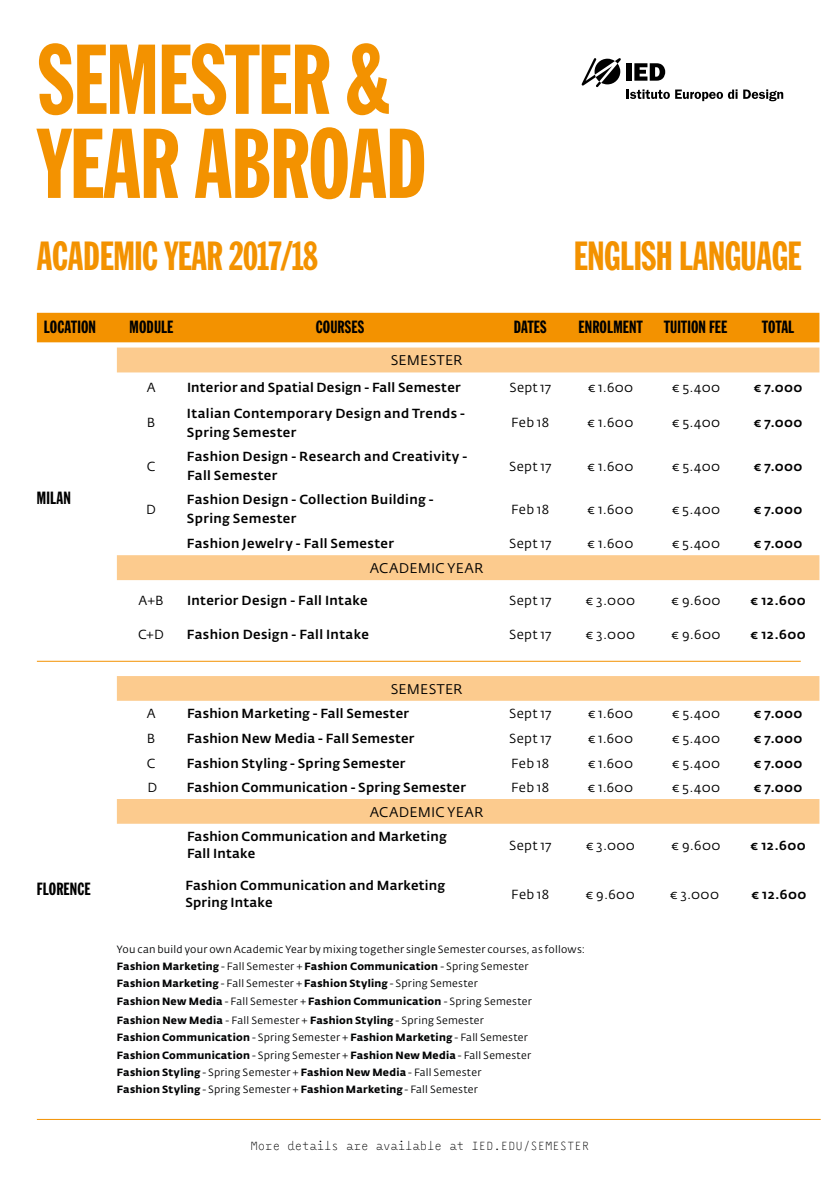
<style>
.page{position:relative;width:840px;height:1191px;background:#fff}
.page>*{position:absolute;margin:0;border:0;box-sizing:border-box;transform-origin:0 0}
.t1{font:97.2px/84px "Franklin Gothic Std Extra Cond";letter-spacing:-.01em;color:#f39200}
.t2{font:40px "Franklin Gothic Std Extra Cond";letter-spacing:-.01em;color:#f39200}
.t3{font:17.4px "Franklin Gothic Std Extra Cond";letter-spacing:.005em;color:#000}
.t4{font:13.8px "Fedra Sans Alt Std";letter-spacing:.02em;color:#000}
.t5{font:500 13px/19.2px "Fedra Sans Alt Std";letter-spacing:.02em;color:#000}
.t6{font:13px "Fedra Sans Alt Std";letter-spacing:.025em;color:#000}
.t7{font:12.2px "Monoxil";letter-spacing:-.01em;color:#000}
.t8{font:700 10.4px/17.4px "Fedra Sans Alt Std";letter-spacing:.02em;color:#020304}
.t9{font:10.4px/17.4px "Fedra Sans Alt Std";letter-spacing:.02em;color:#020304}
.s1{font-weight:700}
.s2{font-weight:400}
</style>
<div class="page">
<div style="left:37px;top:313px;width:782px;height:29px;background:#f39200"></div>
<svg style="left:117px;top:347px;width:702px;height:476px"></svg>
<hr style="left:37px;top:661px;width:763px;height:1px;background:#f39200">
<hr style="left:37px;top:1119px;width:783px;height:1px;background:#f39200">
<svg style="left:581px;top:58px;width:39px;height:29px"></svg>
<div style="left:626px;top:63px;width:5px;height:18px;background:#000"></div>
<svg style="left:634px;top:63px;width:30px;height:18px"></svg>
<svg style="left:626px;top:89px;width:156px;height:12px"></svg>
<h1 class="t1" style="left:38px;top:41px;width:390px">SEMESTER &amp;<br>YEAR ABROAD</h1>
<h2 class="t2" style="left:37px;top:234px;width:282px">ACADEMIC YEAR 2017/18</h2>
<h2 class="t2" style="left:573px;top:234px;width:229px">ENGLISH LANGUAGE</h2>
<h3 class="t3" style="left:44px;top:317px;width:54px">LOCATION</h3>
<h3 class="t3" style="left:129px;top:317px;width:45px">MODULE</h3>
<h3 class="t3" style="left:315px;top:317px;width:50px">COURSES</h3>
<h3 class="t3" style="left:513px;top:317px;width:34px">DATES</h3>
<h3 class="t3" style="left:578px;top:317px;width:150px">ENROLMENT TUITION FEE</h3>
<h3 class="t3" style="left:761px;top:317px;width:34px">TOTAL</h3>
<h3 class="t3" style="left:37px;top:488px;width:35px">MILAN</h3>
<h3 class="t3" style="left:37px;top:879px;width:55px">FLORENCE</h3>
<p class="t4" style="left:390px;top:352px;width:74px">SEMESTER</p>
<p class="t6" style="left:147px;top:379px;width:10px">A</p>
<p class="t5" style="left:187px;top:377px;width:275px">Interior and Spatial Design - Fall Semester</p>
<p class="t6" style="left:509px;top:379px;width:43px">Sept 17</p>
<p class="t6" style="left:587px;top:379px;width:47px">€ 1.600</p>
<p class="t6" style="left:671px;top:379px;width:49px">€ 5.400</p>
<p class="t5" style="left:753px;top:377px;width:50px">€ 7.000</p>
<p class="t6" style="left:147px;top:415px;width:10px">B</p>
<p class="t5" style="left:187px;top:404px;width:279px">Italian Contemporary Design and Trends -<br>Spring Semester</p>
<p class="t6" style="left:511px;top:415px;width:39px">Feb 18</p>
<p class="t6" style="left:587px;top:415px;width:47px">€ 1.600</p>
<p class="t6" style="left:671px;top:415px;width:49px">€ 5.400</p>
<p class="t5" style="left:753px;top:413px;width:50px">€ 7.000</p>
<p class="t6" style="left:147px;top:458px;width:10px">C</p>
<p class="t5" style="left:187px;top:447px;width:281px">Fashion Design - Research and Creativity -<br>Fall Semester</p>
<p class="t6" style="left:509px;top:458px;width:44px">Sept 17</p>
<p class="t6" style="left:587px;top:458px;width:47px">€ 1.600</p>
<p class="t6" style="left:671px;top:458px;width:49px">€ 5.400</p>
<p class="t5" style="left:753px;top:456px;width:50px">€ 7.000</p>
<p class="t6" style="left:146px;top:501px;width:11px">D</p>
<p class="t5" style="left:187px;top:490px;width:248px">Fashion Design - Collection Building -<br>Spring Semester</p>
<p class="t6" style="left:511px;top:501px;width:39px">Feb 18</p>
<p class="t6" style="left:587px;top:501px;width:47px">€ 1.600</p>
<p class="t6" style="left:671px;top:501px;width:49px">€ 5.400</p>
<p class="t5" style="left:753px;top:499px;width:50px">€ 7.000</p>
<p class="t5" style="left:187px;top:534px;width:208px">Fashion Jewelry - Fall Semester</p>
<p class="t6" style="left:509px;top:535px;width:44px">Sept 17</p>
<p class="t6" style="left:587px;top:535px;width:47px">€ 1.600</p>
<p class="t6" style="left:671px;top:535px;width:49px">€ 5.400</p>
<p class="t5" style="left:753px;top:534px;width:50px">€ 7.000</p>
<p class="t4" style="left:369px;top:559px;width:116px">ACADEMIC YEAR</p>
<p class="t6" style="left:138px;top:593px;width:27px">A+B</p>
<p class="t5" style="left:187px;top:591px;width:182px">Interior Design - Fall Intake</p>
<p class="t6" style="left:509px;top:593px;width:44px">Sept 17</p>
<p class="t6" style="left:585px;top:593px;width:51px">€ 3.000</p>
<p class="t6" style="left:671px;top:593px;width:50px">€ 9.600</p>
<p class="t5" style="left:750px;top:591px;width:57px">€ 12.600</p>
<p class="t6" style="left:138px;top:626px;width:27px">C+D</p>
<p class="t5" style="left:187px;top:624px;width:183px">Fashion Design - Fall Intake</p>
<p class="t6" style="left:509px;top:626px;width:44px">Sept 17</p>
<p class="t6" style="left:585px;top:626px;width:51px">€ 3.000</p>
<p class="t6" style="left:671px;top:626px;width:50px">€ 9.600</p>
<p class="t5" style="left:750px;top:624px;width:57px">€ 12.600</p>
<p class="t4" style="left:390px;top:680px;width:74px">SEMESTER</p>
<p class="t6" style="left:147px;top:705px;width:10px">A</p>
<p class="t5" style="left:187px;top:704px;width:223px">Fashion Marketing - Fall Semester</p>
<p class="t6" style="left:509px;top:705px;width:44px">Sept 17</p>
<p class="t6" style="left:587px;top:705px;width:47px">€ 1.600</p>
<p class="t6" style="left:671px;top:705px;width:49px">€ 5.400</p>
<p class="t5" style="left:753px;top:704px;width:50px">€ 7.000</p>
<p class="t6" style="left:147px;top:730px;width:10px">B</p>
<p class="t5" style="left:187px;top:729px;width:229px">Fashion New Media - Fall Semester</p>
<p class="t6" style="left:509px;top:730px;width:44px">Sept 17</p>
<p class="t6" style="left:587px;top:730px;width:47px">€ 1.600</p>
<p class="t6" style="left:671px;top:730px;width:49px">€ 5.400</p>
<p class="t5" style="left:753px;top:729px;width:50px">€ 7.000</p>
<p class="t6" style="left:147px;top:755px;width:10px">C</p>
<p class="t5" style="left:187px;top:753px;width:220px">Fashion Styling - Spring Semester</p>
<p class="t6" style="left:511px;top:755px;width:39px">Feb 18</p>
<p class="t6" style="left:587px;top:755px;width:47px">€ 1.600</p>
<p class="t6" style="left:671px;top:755px;width:49px">€ 5.400</p>
<p class="t5" style="left:753px;top:753px;width:50px">€ 7.000</p>
<p class="t6" style="left:147px;top:779px;width:11px">D</p>
<p class="t5" style="left:187px;top:778px;width:280px">Fashion Communication - Spring Semester</p>
<p class="t6" style="left:511px;top:779px;width:39px">Feb 18</p>
<p class="t6" style="left:587px;top:779px;width:47px">€ 1.600</p>
<p class="t6" style="left:671px;top:779px;width:49px">€ 5.400</p>
<p class="t5" style="left:753px;top:778px;width:50px">€ 7.000</p>
<p class="t4" style="left:369px;top:803px;width:116px">ACADEMIC YEAR</p>
<p class="t5" style="left:187px;top:827px;width:261px;line-height:17.4px">Fashion Communication and Marketing<br>Fall Intake</p>
<p class="t6" style="left:509px;top:837px;width:44px">Sept 17</p>
<p class="t6" style="left:585px;top:837px;width:50px">€ 3.000</p>
<p class="t6" style="left:671px;top:837px;width:50px">€ 9.600</p>
<p class="t5" style="left:750px;top:835px;width:57px">€ 12.600</p>
<p class="t5" style="left:185px;top:877px;width:261px;line-height:17.4px">Fashion Communication and Marketing<br>Spring Intake</p>
<p class="t6" style="left:511px;top:886px;width:39px">Feb 18</p>
<p class="t6" style="left:585px;top:886px;width:50px">€ 9.600</p>
<p class="t6" style="left:670px;top:886px;width:50px">€ 3.000</p>
<p class="t5" style="left:751px;top:884px;width:57px">€ 12.600</p>
<p class="t9" style="left:117px;top:940px;width:469px">You can build your own Academic Year by mixing together single Semester courses, as follows:<br><span class="s1">Fashion Marketing</span> - Fall Semester + <span class="s1">Fashion Communication</span> - Spring Semester<br><span class="s1">Fashion Marketing</span> - Fall Semester + <span class="s1">Fashion Styling</span> - Spring Semester<br><span class="s1">Fashion New Media</span> - Fall Semester + <span class="s1">Fashion Communication</span> - Spring Semester</p>
<p class="t8" style="left:117px;top:1011px;width:415px">Fashion New Media <span class="s2">- Fall Semester +</span> Fashion Styling <span class="s2">- Spring Semester<br></span>Fashion Communication <span class="s2">- Spring Semester +</span> Fashion Marketing <span class="s2">- Fall Semester </span>Fashion Communication <span class="s2">- Spring Semester +</span> Fashion New Media <span class="s2">- Fall Semester </span>Fashion Styling <span class="s2">- Spring Semester +</span> Fashion New Media <span class="s2">- Fall Semester<br></span>Fashion Styling <span class="s2">- Spring Semester +</span> Fashion Marketing <span class="s2">- Fall Semester</span></p>
<p class="t7" style="left:250px;top:1138px;width:340px">More details are available at IED.EDU/SEMESTER</p>
</div>
